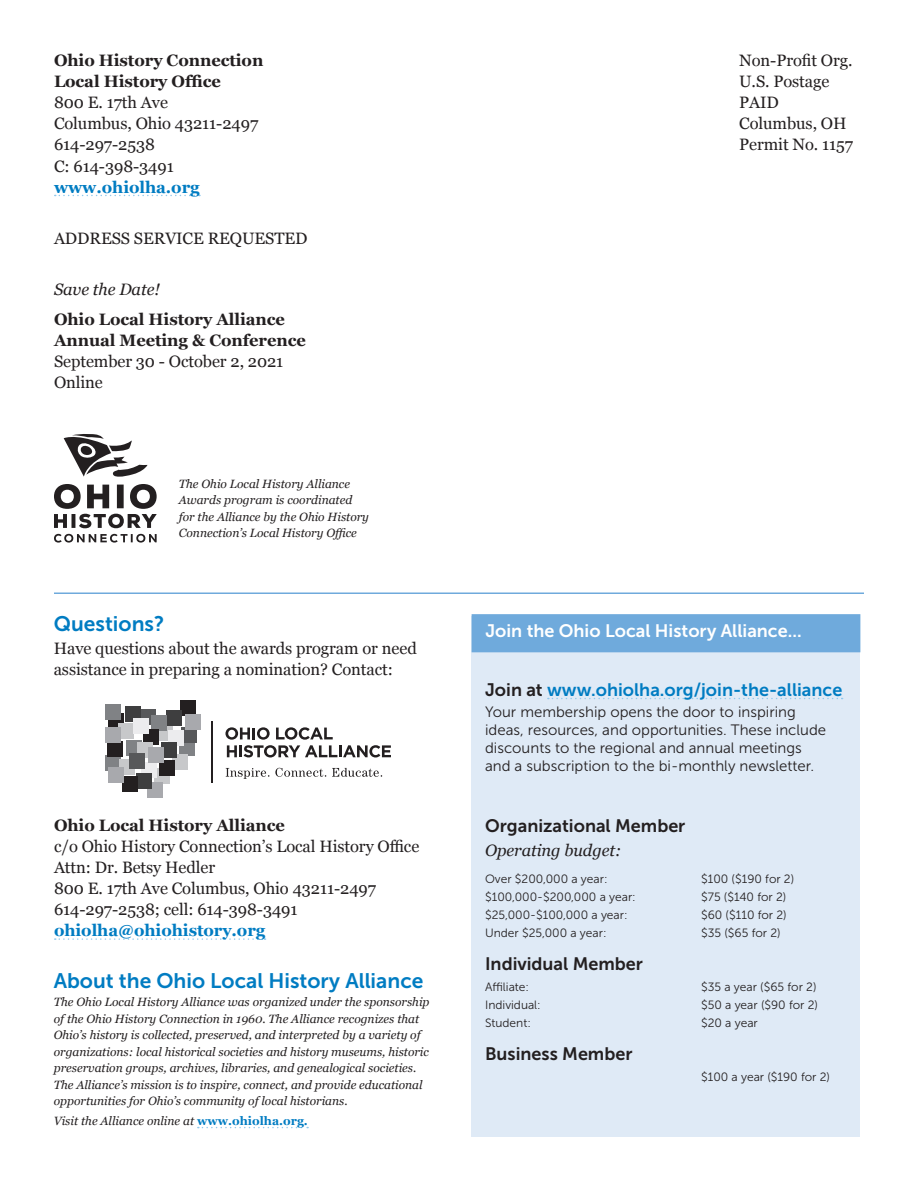
<style>
.page{position:relative;width:918px;height:1188px;background:#fff}
.page>*{position:absolute;margin:0;border:0;box-sizing:border-box;transform-origin:0 0}
.subhead{font:21px "Museo Sans 700";color:#007cc2}
.sans_subhead{font:18px "Museo Sans 700";color:#231f20}
.sans_subhead-2{font:18px "Museo Sans 700";color:#007cc2}
.sans_subhead-3{font:18px "Museo Sans 700";color:#fff}
.body{font:16.5px/21px "Georgia";letter-spacing:-.005em;color:#231f20}
.body-2{font:700 16.5px/21px "Georgia";letter-spacing:-.005em;color:#231f20}
.body-3{font:italic 16.5px "Georgia";letter-spacing:-.005em;color:#231f20}
.body-4{font:700 16.5px "Georgia";letter-spacing:-.005em;color:#007cc2}
.sans_serif_font{font:15px/18px "Museo Sans 300";color:#231f20}
.small_italic{font:italic 12px/16.5px "Georgia";color:#231f20}
.sans_serif_small{font:12px "Museo Sans 300";color:#231f20}
.s1{font-weight:700}
.s2{font-weight:400}
.s3{font-weight:700;color:#007cc2}
.s4{font-weight:700;font-style:normal;color:#007cc2}
.s5{color:#231f20}
</style>
<div class="page">
<div style="left:472px;top:616px;width:388px;height:521px;background:#dfeaf6"></div>
<svg style="left:55px;top:195px;width:145px;height:1px"></svg>
<svg style="left:198px;top:1127px;width:110px;height:1px"></svg>
<svg style="left:225px;top:727px;width:166px;height:30px"></svg>
<svg style="left:226px;top:768px;width:43px;height:11px"></svg>
<svg style="left:275px;top:768px;width:51px;height:9px"></svg>
<svg style="left:332px;top:768px;width:50px;height:9px"></svg>
<hr style="left:212px;top:721px;width:1px;height:61px;background:#231f20">
<div style="left:140px;top:709px;width:16px;height:16px;background:#57585a"></div>
<div style="left:155px;top:769px;width:15px;height:15px;background:#c7c8ca"></div>
<div style="left:179px;top:740px;width:15px;height:15px;background:#808285"></div>
<div style="left:172px;top:754px;width:16px;height:15px;background:#c7c8ca"></div>
<div style="left:159px;top:760px;width:15px;height:16px;background:#231f20"></div>
<div style="left:157px;top:725px;width:16px;height:16px;background:#c7c8ca"></div>
<div style="left:180px;top:700px;width:16px;height:16px;background:#231f20"></div>
<div style="left:166px;top:710px;width:16px;height:16px;background:#3e3e3f"></div>
<div style="left:152px;top:716px;width:15px;height:15px;background:#808285"></div>
<div style="left:147px;top:782px;width:15px;height:16px;background:#a8a9ad"></div>
<div style="left:105px;top:755px;width:16px;height:15px;background:#808285"></div>
<div style="left:108px;top:741px;width:15px;height:16px;background:#231f20"></div>
<svg style="left:108px;top:713px;width:16px;height:14px"></svg>
<div style="left:106px;top:704px;width:15px;height:15px;background:#808285"></div>
<div style="left:125px;top:706px;width:15px;height:16px;background:#3e3e3f"></div>
<div style="left:119px;top:723px;width:15px;height:16px;background:#c7c8ca"></div>
<div style="left:126px;top:740px;width:16px;height:16px;background:#808285"></div>
<div style="left:119px;top:759px;width:15px;height:16px;background:#c7c8ca"></div>
<div style="left:182px;top:728px;width:15px;height:15px;background:#57585a"></div>
<div style="left:105px;top:727px;width:16px;height:16px;background:#a8a9ad"></div>
<div style="left:168px;top:730px;width:16px;height:16px;background:#ececee"></div>
<div style="left:161px;top:743px;width:16px;height:15px;background:#3e3e3f"></div>
<div style="left:142px;top:763px;width:15px;height:15px;background:#ececee"></div>
<div style="left:136px;top:773px;width:15px;height:15px;background:#3e3e3f"></div>
<div style="left:122px;top:776px;width:16px;height:15px;background:#231f20"></div>
<div style="left:108px;top:768px;width:16px;height:15px;background:#a8a9ad"></div>
<div style="left:143px;top:729px;width:16px;height:16px;background:#231f20"></div>
<div style="left:133px;top:718px;width:16px;height:16px;background:#ececee"></div>
<div style="left:137px;top:743px;width:16px;height:15px;background:#c7c8ca"></div>
<div style="left:148px;top:748px;width:15px;height:15px;background:#a8a9ad"></div>
<div style="left:129px;top:753px;width:16px;height:15px;background:#57585a"></div>
<div style="left:185px;top:714px;width:16px;height:15px;background:#a8a9ad"></div>
<svg style="left:55px;top:938px;width:211px;height:2px"></svg>
<hr style="left:54px;top:592px;width:810px;height:2px;background:#6faadc">
<svg style="left:54px;top:534px;width:103px;height:9px"></svg>
<svg style="left:54px;top:434px;width:103px;height:94px"></svg>
<div style="left:472px;top:614px;width:388px;height:38px;background:#6faadc;border:2px solid #6faadc"></div>
<svg style="left:548px;top:698px;width:295px;height:1px"></svg>
<p class="body" style="left:54px;top:50px;width:211px"><span class="s1">Ohio History Connection<br>Local History Office<br></span>800 E. 17th Ave<br>Columbus, Ohio 43211-2497<br>614-297-2538<br>C: 614-398-3491</p>
<p class="body-4" style="left:54px;top:174px;width:147px">www.ohiolha.org</p>
<p class="body" style="left:54px;top:227px;width:255px">ADDRESS SERVICE REQUESTED</p>
<p class="body-3" style="left:54px;top:277px;width:107px">Save the Date!</p>
<p class="body-2" style="left:54px;top:307px;width:253px">Ohio Local History Alliance<br>Annual Meeting &amp; Conference<br><span class="s2">September 30 - October 2, 2021<br>Online</span></p>
<p class="small_italic" style="left:179px;top:475px;width:192px">The Ohio Local History Alliance Awards program is coordinated for the Alliance by the Ohio History Connection’s Local History Office</p>
<p class="subhead" style="left:54px;top:612px;width:112px">Questions?</p>
<p class="body" style="left:54px;top:637px;width:365px">Have questions about the awards program or need assistance in preparing a nomination? Contact:</p>
<p class="body" style="left:54px;top:814px;width:367px"><span class="s1">Ohio Local History Alliance<br></span>c/o Ohio History Connection’s Local History Office Attn: Dr. Betsy Hedler<br>800 E. 17th Ave Columbus, Ohio 43211-2497<br>614-297-2538; cell: 614-398-3491 <span class="s3">ohiolha@ohiohistory.org</span></p>
<p class="subhead" style="left:54px;top:969px;width:371px">About the Ohio Local History Alliance</p>
<p class="small_italic" style="left:54px;top:993px;width:377px">The Ohio Local History Alliance was organized under the sponsorship of the Ohio History Connection in 1960. The Alliance recognizes that Ohio’s history is collected, preserved, and interpreted by a variety of organizations: local historical societies and history museums, historic preservation groups, archives, libraries, and genealogical societies.<br>The Alliance’s mission is to inspire, connect, and provide educational opportunities for Ohio’s community of local historians.</p>
<p class="small_italic" style="left:54px;top:1112px;width:256px">Visit the Alliance online at <span class="s4">www.ohiolha.org.</span></p>
<p class="body" style="left:739px;top:50px;width:115px">Non-Profit Org.<br>U.S. Postage<br>PAID<br>Columbus, OH<br>Permit No. 1157</p>
<p class="sans_subhead-3" style="left:485px;top:620px;width:318px">Join the Ohio Local History Alliance...</p>
<p class="sans_subhead-2" style="left:485px;top:679px;width:359px"><span class="s5">Join at</span> www.ohiolha.org/join-the-alliance</p>
<p class="sans_serif_font" style="left:485px;top:702px;width:312px">Your membership opens the door to inspiring</p>
<p class="sans_serif_font" style="left:485px;top:720px;width:343px">ideas, resources, and opportunities. These include discounts to the regional and annual meetings</p>
<p class="sans_serif_font" style="left:485px;top:756px;width:331px">and a subscription to the bi-monthly newsletter.</p>
<p class="sans_subhead" style="left:485px;top:815px;width:202px">Organizational Member</p>
<p class="body-3" style="left:485px;top:838px;width:138px">Operating budget:</p>
<p class="sans_serif_small" style="left:485px;top:872px;width:124px">Over $200,000 a year:</p>
<p class="sans_serif_small" style="left:701px;top:872px;width:95px">$100 ($190 for 2)</p>
<p class="sans_serif_small" style="left:485px;top:890px;width:152px">$100,000-$200,000 a year:</p>
<p class="sans_serif_small" style="left:701px;top:890px;width:87px">$75 ($140 for 2)</p>
<p class="sans_serif_small" style="left:485px;top:908px;width:144px">$25,000-$100,000 a year:</p>
<p class="sans_serif_small" style="left:701px;top:908px;width:87px">$60 ($110 for 2)</p>
<p class="sans_serif_small" style="left:485px;top:926px;width:123px">Under $25,000 a year:</p>
<p class="sans_serif_small" style="left:701px;top:926px;width:81px">$35 ($65 for 2)</p>
<p class="sans_subhead" style="left:485px;top:953px;width:159px">Individual Member</p>
<p class="sans_serif_small" style="left:485px;top:980px;width:45px">Affiliate:</p>
<p class="sans_serif_small" style="left:701px;top:980px;width:117px">$35 a year ($65 for 2)</p>
<p class="sans_serif_small" style="left:485px;top:998px;width:57px">Individual:</p>
<p class="sans_serif_small" style="left:701px;top:998px;width:118px">$50 a year ($90 for 2)</p>
<p class="sans_serif_small" style="left:485px;top:1016px;width:47px">Student:</p>
<p class="sans_serif_small" style="left:701px;top:1016px;width:58px">$20 a year</p>
<p class="sans_subhead" style="left:485px;top:1043px;width:149px">Business Member</p>
<p class="sans_serif_small" style="left:701px;top:1070px;width:130px">$100 a year ($190 for 2)</p>
</div>
